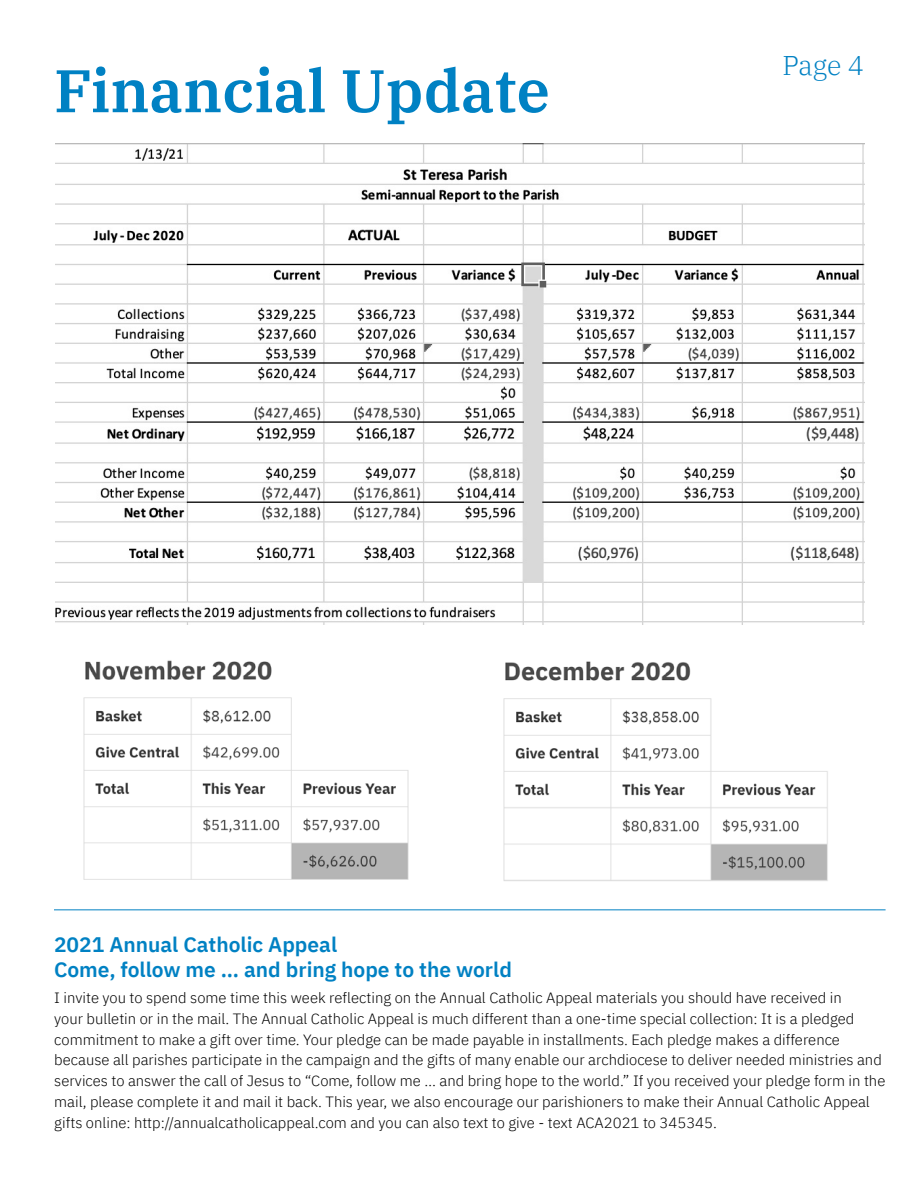
<style>
.page{position:relative;width:918px;height:1188px;background:#fff}
.page>*{position:absolute;margin:0;border:0;box-sizing:border-box;transform-origin:0 0}
.t1{font:600 60px "IBM Plex Serif";color:#0081c3}
.t2{font:300 27px "IBM Plex Serif";color:#0081c3}
.t3{font:600 21px/25.2px "IBM Plex Sans";color:#0081c3}
.t4{font:300 14.85px/20.9px "IBM Plex Sans";color:#000}
</style>
<div class="page">
<img style="left:503px;top:661px;width:325px;height:220px">
<img style="left:83px;top:660px;width:326px;height:220px">
<img style="left:55px;top:144px;width:810px;height:481px">
<hr style="left:54px;top:909px;width:832px;height:1px;background:#0081c3">
<h1 class="t1" style="left:54px;top:51px;width:497px">Financial Update</h1>
<h2 class="t2" style="left:782px;top:47px;width:83px">Page 4</h2>
<h3 class="t3" style="left:54px;top:932px;width:459px">2021 Annual Catholic Appeal<br>Come, follow me … and bring hope to the world</h3>
<p class="t4" style="left:54px;top:987px;width:833px">I invite you to spend some time this week reflecting on the Annual Catholic Appeal materials you should have received in<br>your bulletin or in the mail. The Annual Catholic Appeal is much different than a one-time special collection: It is a pledged commitment to make a gift over time. Your pledge can be made payable in installments. Each pledge makes a difference because all parishes participate in the campaign and the gifts of many enable our archdiocese to deliver needed ministries and services to answer the call of Jesus to “Come, follow me … and bring hope to the world.” If you received your pledge form in the mail, please complete it and mail it back. This year, we also encourage our parishioners to make their Annual Catholic Appeal gifts online: http://annualcatholicappeal.com and you can also text to give - text ACA2021 to 345345.</p>
</div>
